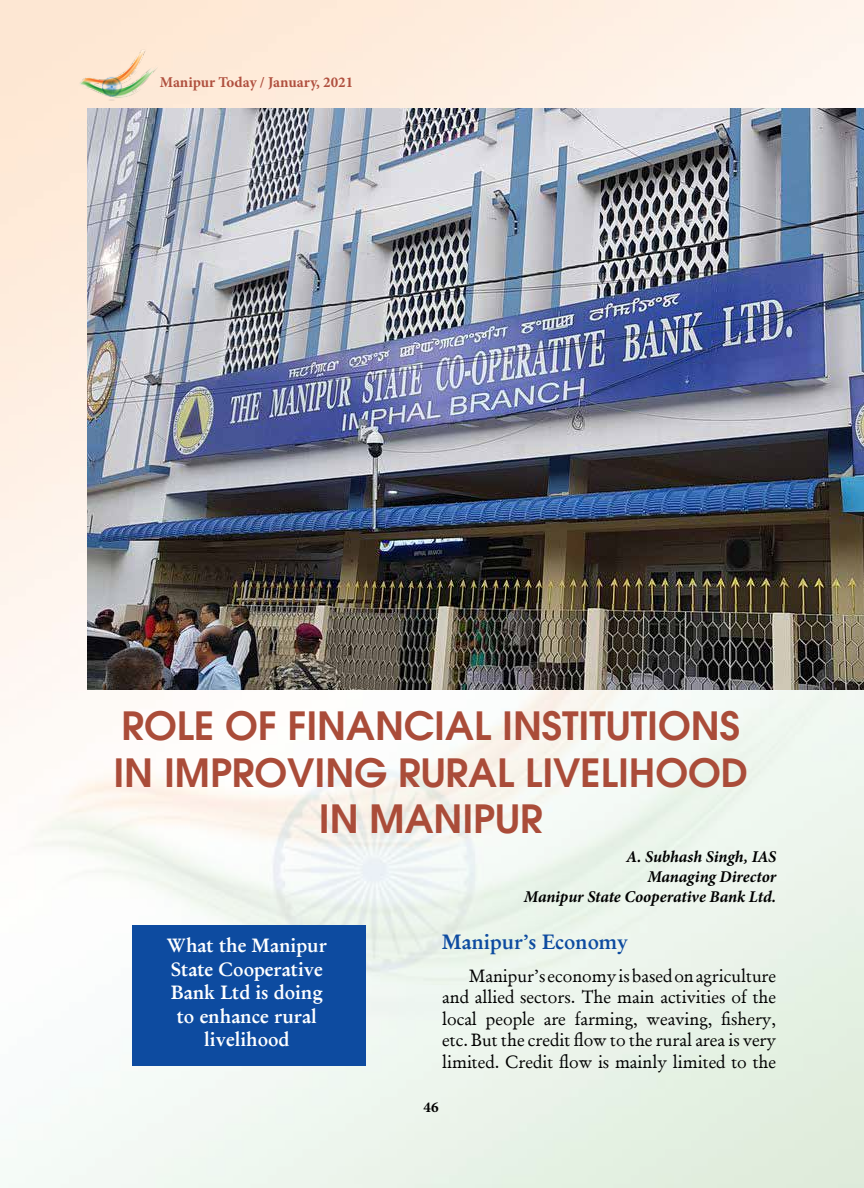
<style>
.page{position:relative;width:864px;height:1188px;background:#fff}
.page>*{position:absolute;margin:0;border:0;box-sizing:border-box;transform-origin:0 0}
.t1{font:600 39px "Avant Garde";color:#aa4c39}
.t2{font:700 21px "Garamond";color:#0d4ba0}
.t3{font:700 19.5px/23.4px "Garamond";color:#fff;text-align:center}
.t4{font:18px/21.6px "Garamond";color:#000;text-align:justify}
.t5{font:italic 700 16.5px/19.8px "Minion Pro";letter-spacing:-.005em;color:#000;text-align:right}
.t6{font:700 15px "Minion Pro";letter-spacing:-.005em;color:#b0503f}
.t7{font:700 15px "Minion Pro";color:#000}
</style>
<div class="page">
<img style="left:0;top:0;width:864px;height:1188px">
<img style="left:65px;top:35px;width:109px;height:73px">
<img style="left:88px;top:108px;width:776px;height:581px">
<div style="left:133px;top:926px;width:233px;height:140px;background:#0d4ba0"></div>
<p class="t6" style="left:160px;top:72px;width:195px">Manipur Today / January, 2021</p>
<h1 class="t1" style="left:122px;top:700px;width:23px">ROLE</h1>
<h1 class="t1" style="left:225px;top:700px;width:86px">OF FINANCIAL</h1>
<h1 class="t1" style="left:502px;top:700px;width:21px">INSTITUTIONS</h1>
<h1 class="t1" style="left:113px;top:746px;width:144px">IN IMPROVIN</h1>
<h1 class="t1" style="left:354px;top:746px;width:68px">G RURAL</h1>
<h1 class="t1" style="left:525px;top:746px;width:23px">LIVELIHOO</h1>
<h1 class="t1" style="left:721px;top:746px;width:29px">D</h1>
<h1 class="t1" style="left:319px;top:793px;width:77px">IN MANI</h1>
<h1 class="t1" style="left:473px;top:793px;width:46px">PUR</h1>
<p class="t3" style="left:167px;top:934px;width:162px">What the Manipur<br>State Cooperative<br>Bank Ltd is doing to enhance rural livelihood</p>
<p class="t5" style="left:524px;top:847px;width:254px">A. Subhash Singh, IAS<br>Managing Director<br>Manipur State Cooperative Bank Ltd.</p>
<p class="t2" style="left:442px;top:929px;width:187px">Manipur’s Economy</p>
<p class="t4" style="left:442px;top:965px;width:336px;text-indent:27px">Manipur’s economy is based on agriculture and allied sectors. The main activities of the local people are farming, weaving, fishery, etc. But the credit flow to the rural area is very limited. Credit flow is mainly limited to the</p>
<p class="t7" style="left:424px;top:1097px;width:16px">46</p>
</div>
